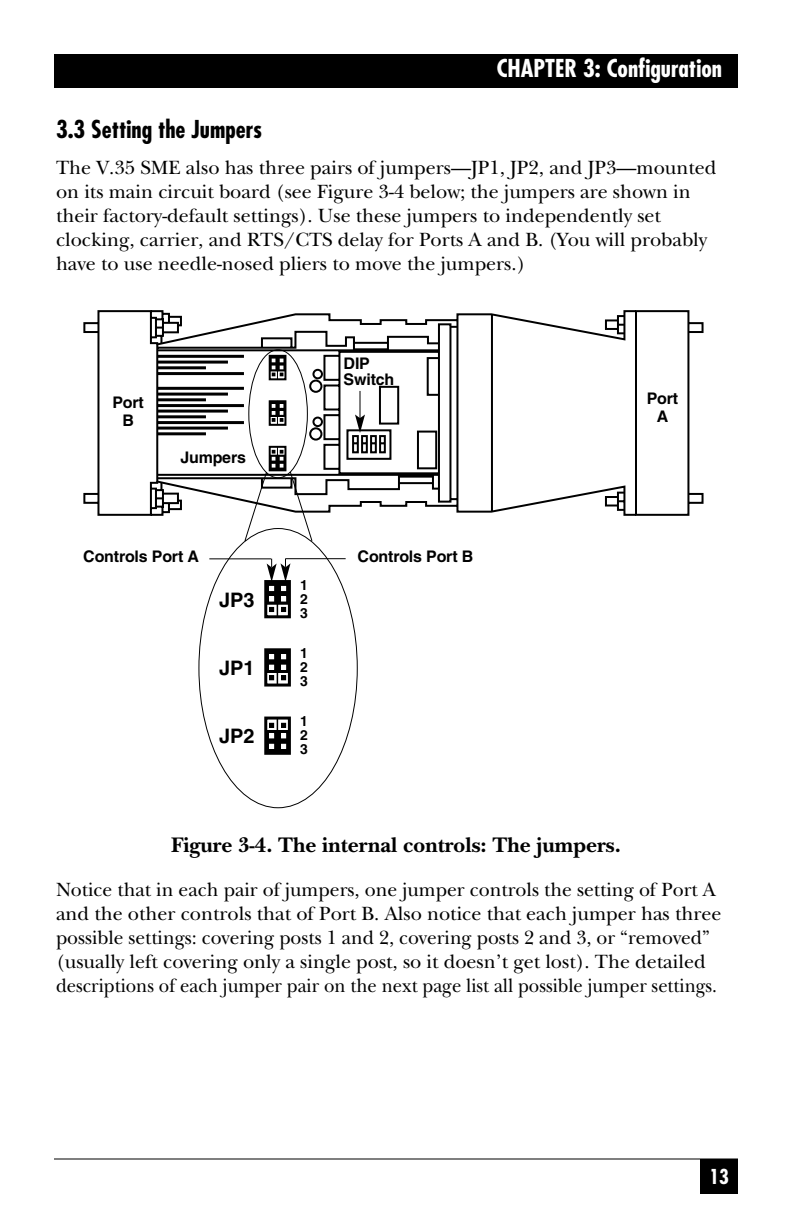
<style>
.page{position:relative;width:792px;height:1224px;background:#fff}
.page>*{position:absolute;margin:0;border:0;box-sizing:border-box;transform-origin:0 0}
.t1{font:700 condensed 24px "Futura";color:#fff}
.t2{font:700 condensed 24px "Futura";color:#000}
.t3{font:700 22px "New Baskerville";color:#000}
.t4{font:20px/24px "New Baskerville";color:#000}
.t5{font:700 20px "Helvetica";color:#000}
.t6{font:700 condensed 20px "Futura";color:#fff}
.t7{font:700 16px/18px "Helvetica";letter-spacing:-.01em;color:#000;text-align:center}
.t8{font:700 14px/14px "Helvetica";color:#000;text-align:justify}
</style>
<div class="page">
<div style="left:54px;top:54px;width:684px;height:34px;background:#000"></div>
<div style="left:700px;top:1159px;width:38px;height:35px;background:#000"></div>
<svg style="left:83px;top:310px;width:621px;height:206px"></svg>
<svg style="left:155px;top:310px;width:483px;height:206px"></svg>
<hr style="left:157px;top:355px;width:87px;height:3px;background:#000">
<hr style="left:157px;top:361px;width:71px;height:3px;background:#000">
<hr style="left:157px;top:366px;width:49px;height:3px;background:#000">
<hr style="left:157px;top:372px;width:87px;height:3px;background:#000">
<hr style="left:157px;top:387px;width:87px;height:3px;background:#000">
<hr style="left:157px;top:393px;width:71px;height:3px;background:#000">
<hr style="left:157px;top:398px;width:49px;height:3px;background:#000">
<hr style="left:157px;top:404px;width:87px;height:3px;background:#000">
<hr style="left:157px;top:410px;width:71px;height:3px;background:#000">
<hr style="left:157px;top:415px;width:49px;height:3px;background:#000">
<hr style="left:157px;top:421px;width:87px;height:3px;background:#000">
<hr style="left:157px;top:427px;width:71px;height:3px;background:#000">
<hr style="left:157px;top:432px;width:49px;height:3px;background:#000">
<svg style="left:198px;top:349px;width:160px;height:460px"></svg>
<hr style="left:54px;top:1158px;width:684px;height:2px;background:#000">
<hr style="left:209px;top:559px;width:62px;height:1px;background:#000">
<hr style="left:286px;top:558px;width:60px;height:1px;background:#000">
<svg style="left:267px;top:559px;width:23px;height:32px"></svg>
<svg style="left:268px;top:354px;width:173px;height:116px"></svg>
<p class="t1" style="left:497px;top:58px;width:227px">CHAPTER 3: Configuration</p>
<p class="t2" style="left:56px;top:119px;width:208px">3.3 Setting the Jumpers</p>
<p class="t4" style="left:56px;top:158px;width:662px">The V.35 SME also has three pairs of jumpers—JP1, JP2, and JP3—mounted on its main circuit board (see Figure 3-4 below; the jumpers are shown in their factory-default settings). Use these jumpers to independently set clocking, carrier, and RTS/CTS delay for Ports A and B. (You will probably have to use needle-nosed pliers to move the jumpers.)</p>
<p class="t7" style="left:344px;top:357px;width:52px;line-height:16px;text-align:left">DIP<br>Switch</p>
<p class="t7" style="left:112px;top:394px;width:33px">Port<br>B</p>
<p class="t7" style="left:647px;top:390px;width:33px">Port<br>A</p>
<p class="t7" style="left:180px;top:450px;width:67px">Jumpers</p>
<p class="t7" style="left:83px;top:549px;width:117px">Controls Port A</p>
<p class="t7" style="left:358px;top:549px;width:117px">Controls Port B</p>
<p class="t5" style="left:219px;top:592px;width:37px">JP3</p>
<p class="t5" style="left:219px;top:660px;width:37px">JP1</p>
<p class="t5" style="left:219px;top:729px;width:37px">JP2</p>
<p class="t8" style="left:300px;top:579px;width:9px">1<br>2<br>3</p>
<p class="t8" style="left:300px;top:647px;width:9px">1<br>2<br>3</p>
<p class="t8" style="left:300px;top:716px;width:9px">1<br>2<br>3</p>
<p class="t3" style="left:171px;top:838px;width:451px">Figure 3-4. The internal controls: The jumpers.</p>
<p class="t4" style="left:56px;top:880px;width:667px">Notice that in each pair of jumpers, one jumper controls the setting of Port A and the other controls that of Port B. Also notice that each jumper has three possible settings: covering posts 1 and 2, covering posts 2 and 3, or “removed” (usually left covering only a single post, so it doesn’t get lost). The detailed descriptions of each jumper pair on the next page list all possible jumper settings.</p>
<p class="t6" style="left:709px;top:1168px;width:21px">13</p>
</div>
